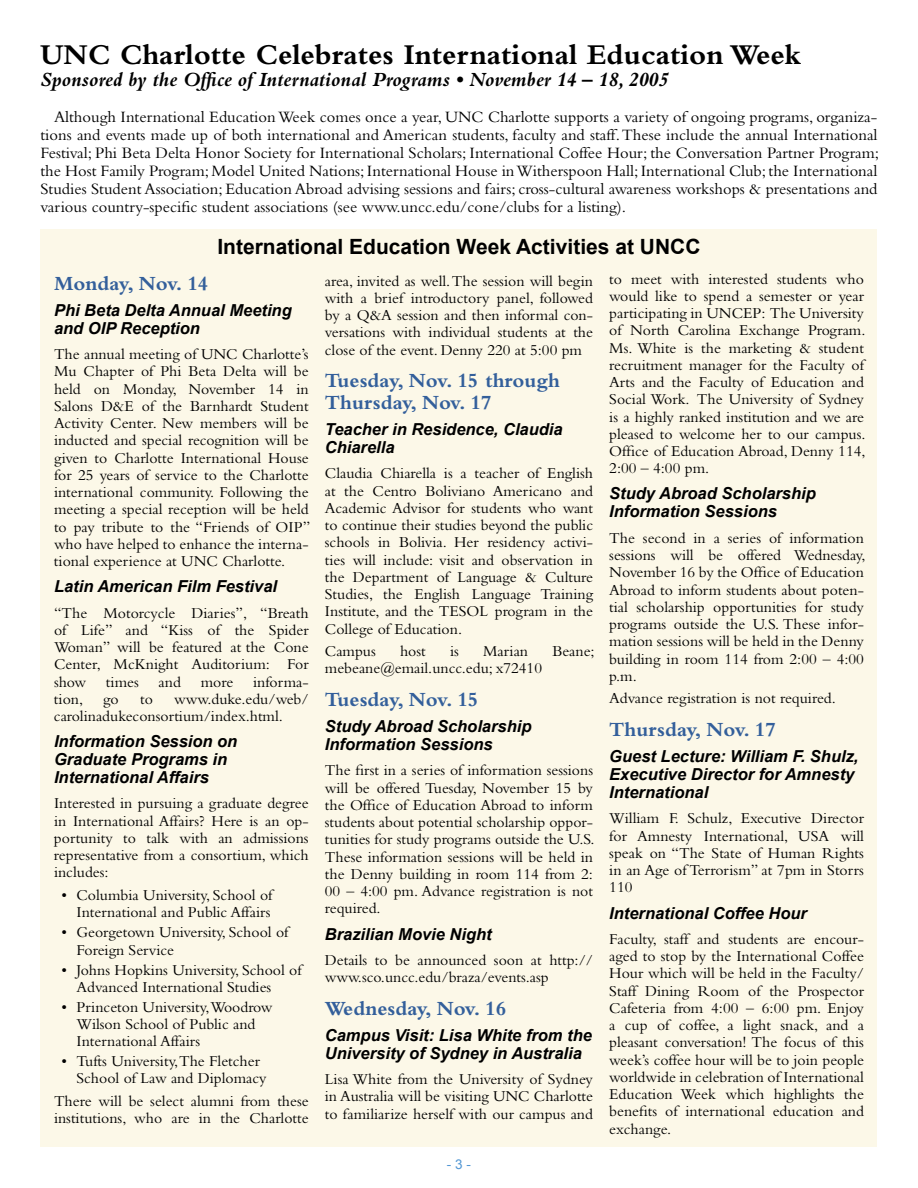
<style>
.page{position:relative;width:918px;height:1188px;background:#fff}
.page>*{position:absolute;margin:0;border:0;box-sizing:border-box;transform-origin:0 0}
.t1{font:700 30px "Bembo";color:#000}
.t2{font:700 21px/21.8px "Bembo";color:#335f9b}
.t3{font:italic 700 21px "Bembo";color:#000}
.t4{font:700 21px "Arial";color:#000}
.t5{font:16.5px/18px "Bembo";color:#000;text-align:justify}
.t6{font:italic 700 16.5px/18px "Arial";color:#000}
.t7{font:15.75px/17.2px "Bembo";color:#000;text-align:justify}
.t8{font:13.5px "Arial";color:#5397d4}
</style>
<div class="page">
<div style="left:40px;top:230px;width:838px;height:918px;background:#fcf8e8"></div>
<h1 class="t1" style="left:40px;top:37px;width:762px">UNC Charlotte Celebrates International Education Week</h1>
<h2 class="t3" style="left:40px;top:68px;width:629px">Sponsored by the Office of International Programs • November 14 – 18, 2005</h2>
<p class="t5" style="left:40px;top:108px;width:840px;text-indent:14px">Although International Education Week comes once a year, UNC Charlotte supports a variety of ongoing programs, organiza&shy;tions and events made up of both international and American students, faculty and staff. These include the annual International Festival; Phi Beta Delta Honor Society for International Scholars; International Coffee Hour; the Conversation Partner Program; the Host Family Program; Model United Nations; International House in Witherspoon Hall; International Club; the International Studies Student Association; Education Abroad advising sessions and fairs; cross-cultural awareness workshops &amp; presentations and various country-specific student associations (see www.uncc.edu/cone/clubs for a listing).</p>
<h2 class="t4" style="left:217px;top:235px;width:485px">International Education Week Activities at UNCC</h2>
<p class="t7" style="left:325px;top:272px;width:270px">area, invited as well. The session will begin with a brief introductory panel, followed by a Q&amp;A session and then informal con&shy;versations with individual students at the close of the event. Denny 220 at 5:00 pm</p>
<h2 class="t2" style="left:325px;top:370px;width:236px">Tuesday, Nov. 15 through<br>Thursday, Nov. 17</h2>
<p class="t6" style="left:325px;top:420px;width:239px">Teacher in Residence, Claudia<br>Chiarella</p>
<p class="t7" style="left:325px;top:464px;width:270px">Claudia Chiarella is a teacher of English at the Centro Boliviano Americano and Academic Advisor for students who want to continue their studies beyond the public schools in Bolivia. Her residency activi&shy;ties will include: visit and observation in the Department of Language &amp; Culture Studies, the English Language Training Institute, and the TESOL program in the College of Education.</p>
<p class="t7" style="left:325px;top:642px;width:53px">Campus</p>
<p class="t7" style="left:400px;top:642px;width:27px">host</p>
<p class="t7" style="left:450px;top:642px;width:10px">is</p>
<p class="t7" style="left:483px;top:642px;width:47px">Marian</p>
<p class="t7" style="left:552px;top:642px;width:44px">Beane;</p>
<p class="t7" style="left:325px;top:660px;width:219px">mebeane@email.uncc.edu; x72410</p>
<h2 class="t2" style="left:325px;top:688px;width:155px">Tuesday, Nov. 15</h2>
<p class="t6" style="left:325px;top:717px;width:208px">Study Abroad Scholarship<br>Information Sessions</p>
<p class="t7" style="left:325px;top:762px;width:271px">The first in a series of information sessions will be offered Tuesday, November 15 by the Office of Education Abroad to inform students about potential scholarship oppor&shy;tunities for study programs outside the U.S.<br>These information sessions will be held in the Denny building in room 114 from 2:<br>00 – 4:00 pm. Advance registration is not required.</p>
<p class="t6" style="left:325px;top:925px;width:168px">Brazilian Movie Night</p>
<p class="t7" style="left:325px;top:951px;width:270px">Details to be announced soon at http:// www.sco.uncc.edu/braza/events.asp</p>
<h2 class="t2" style="left:325px;top:997px;width:183px">Wednesday, Nov. 16</h2>
<p class="t6" style="left:325px;top:1026px;width:269px">Campus Visit: Lisa White from the<br>University of Sydney in Australia</p>
<p class="t7" style="left:325px;top:1070px;width:270px">Lisa White from the University of Sydney in Australia will be visiting UNC Charlotte to familiarize herself with our campus and</p>
<p class="t7" style="left:609px;top:270px;width:258px">to meet with interested students who would like to spend a semester or year participating in UNCEP: The University of North Carolina Exchange Program.<br>Ms. White is the marketing &amp; student recruitment manager for the Faculty of Arts and the Faculty of Education and Social Work. The University of Sydney is a highly ranked institution and we are pleased to welcome her to our campus.<br>Office of Education Abroad, Denny 114, 2:00 – 4:00 pm.</p>
<p class="t6" style="left:609px;top:485px;width:208px">Study Abroad Scholarship<br>Information Sessions</p>
<p class="t7" style="left:609px;top:529px;width:258px">The second in a series of information sessions will be offered Wednesday, November 16 by the Office of Education Abroad to inform students about poten&shy;tial scholarship opportunities for study programs outside the U.S. These infor&shy;mation sessions will be held in the Denny building in room 114 from 2:00 – 4:00 p.m.</p>
<p class="t7" style="left:609px;top:690px;width:228px">Advance registration is not required.</p>
<h2 class="t2" style="left:609px;top:718px;width:168px">Thursday, Nov. 17</h2>
<p class="t6" style="left:609px;top:747px;width:251px">Guest Lecture: William F. Shulz,<br>Executive Director for Amnesty<br>International</p>
<p class="t7" style="left:609px;top:810px;width:256px">William F. Schulz, Executive Director for Amnesty International, USA will speak on “The State of Human Rights in an Age of Terrorism” at 7pm in Storrs 110</p>
<p class="t6" style="left:609px;top:904px;width:199px">International Coffee Hour</p>
<p class="t7" style="left:609px;top:930px;width:256px">Faculty, staff and students are encour&shy;aged to stop by the International Coffee Hour which will be held in the Faculty/ Staff Dining Room of the Prospector Cafeteria from 4:00 – 6:00 pm. Enjoy a cup of coffee, a light snack, and a pleasant conversation! The focus of this week’s coffee hour will be to join people worldwide in celebration of International Education Week which highlights the benefits of international education and exchange.</p>
<h2 class="t2" style="left:54px;top:272px;width:156px">Monday, Nov. 14</h2>
<p class="t6" style="left:54px;top:301px;width:239px">Phi Beta Delta Annual Meeting and OIP Reception</p>
<p class="t7" style="left:54px;top:345px;width:258px">The annual meeting of UNC Charlotte’s Mu Chapter of Phi Beta Delta will be held on Monday, November 14 in Salons D&amp;E of the Barnhardt Student Activity Center. New members will be inducted and special recognition will be given to Charlotte International House for 25 years of service to the Charlotte international community. Following the meeting a special reception will be held to pay tribute to the “Friends of OIP” who have helped to enhance the interna&shy;tional experience at UNC Charlotte.</p>
<p class="t6" style="left:54px;top:577px;width:225px">Latin American Film Festival</p>
<p class="t7" style="left:54px;top:604px;width:256px">“The Motorcycle Diaries”, “Breath of Life” and “Kiss of the Spider Woman” will be featured at the Cone Center, McKnight Auditorium: For show</p>
<p class="t7" style="left:106px;top:673px;width:34px">times</p>
<p class="t7" style="left:159px;top:673px;width:24px">and</p>
<p class="t7" style="left:201px;top:673px;width:34px">more</p>
<p class="t7" style="left:253px;top:673px;width:57px">informa-</p>
<p class="t7" style="left:54px;top:690px;width:256px;text-indent:120px">www.duke.edu/web/ carolinadukeconsortium/index.html.</p>
<p class="t6" style="left:54px;top:732px;width:185px">Information Session on<br>Graduate Programs in<br>International Affairs</p>
<p class="t7" style="left:54px;top:795px;width:256px">Interested in pursuing a graduate degree in International Affairs? Here is an op&shy;portunity to talk with an admissions representative from a consortium, which includes:</p>
<p class="t7" style="left:62px;top:886px;width:213px;text-align:right">• Columbia University, School of<br>International and Public Affairs</p>
<p class="t7" style="left:77px;top:923px;width:214px;text-indent:-15px">• Georgetown University, School of<br>Foreign Service</p>
<p class="t7" style="left:77px;top:961px;width:227px;text-indent:-15px">• Johns Hopkins University, School of<br>Advanced International Studies</p>
<p class="t7" style="left:77px;top:998px;width:197px;text-align:left;text-indent:-15px">• Princeton University,Woodrow<br>Wilson School of Public and<br>International Affairs</p>
<p class="t7" style="left:77px;top:1052px;width:192px;text-indent:-15px">• Tufts University,The Fletcher<br>School of Law and Diplomacy</p>
<p class="t7" style="left:54px;top:1092px;width:256px">There will be select alumni from these institutions, who are in the Charlotte</p>
<p class="t7" style="left:54px;top:690px;width:31px">tion,</p>
<p class="t7" style="left:103px;top:690px;width:17px">go</p>
<p class="t7" style="left:140px;top:690px;width:14px">to</p>
<p class="t8" style="left:447px;top:1157px;width:26px">- 3 -</p>
</div>
